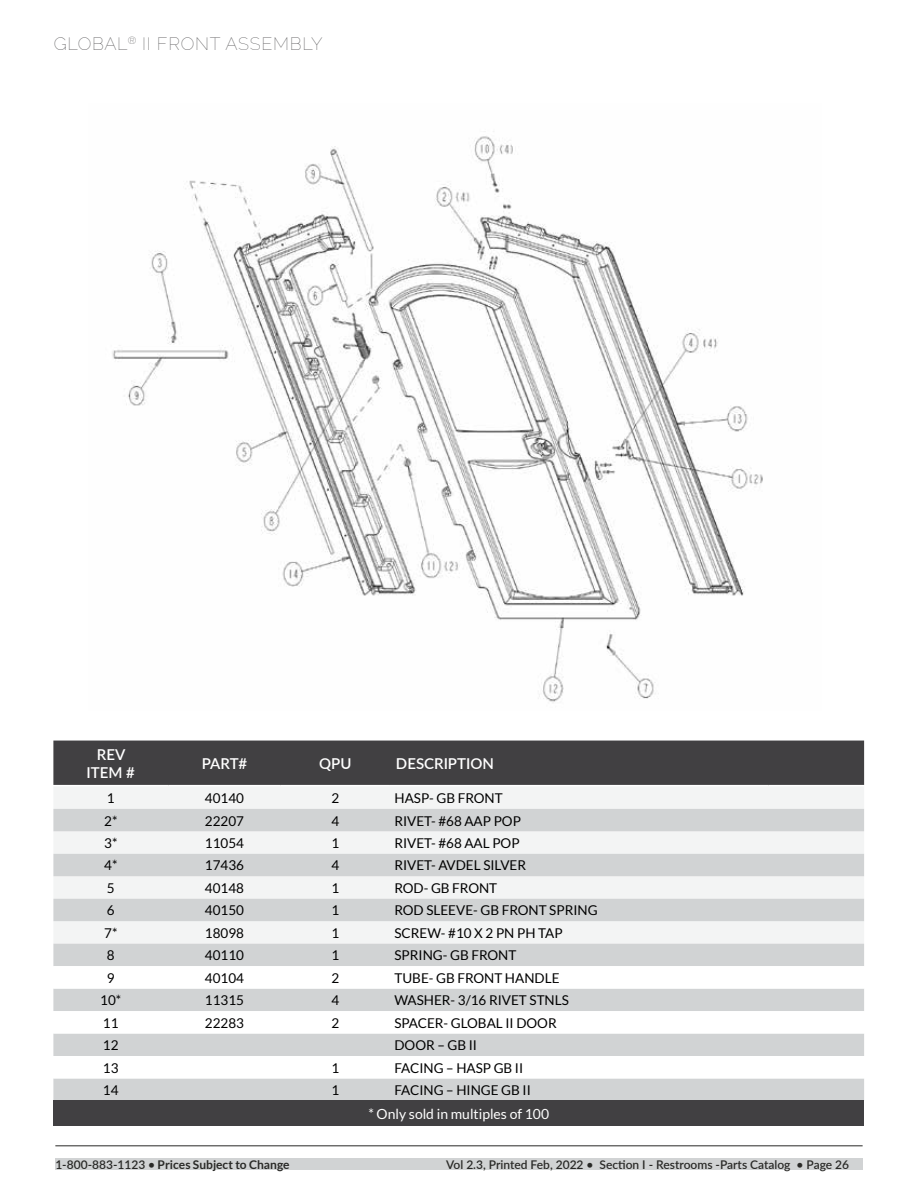
<style>
.page{position:relative;width:918px;height:1188px;background:#fff}
.page>*{position:absolute;margin:0;border:0;box-sizing:border-box;transform-origin:0 0}
.t1{font:800 18px "Raleway";letter-spacing:.04em;color:#414042}
.t2{font:600 15px/18px "Lato";color:#fff;text-align:center}
.t3{font:13.95px "Lato";color:#fff}
.t4{font:13.5px "Lato";color:#000}
.t5{font:600 12px "Lato";color:#292927}
.t6{font:700 12px "Lato";color:#292927}
.s1{font-weight:600}
</style>
<div class="page">
<div style="left:55px;top:1158px;width:808px;height:11px;background:#d1d3d4"></div>
<hr style="left:55px;top:1146px;width:808px;height:1px;background:#292927">
<div style="left:53px;top:741px;width:811px;height:44px;background:#414042"></div>
<div style="left:53px;top:787px;width:811px;height:22px;background:#f3f4f4"></div>
<svg style="left:53px;top:809px;width:811px;height:292px;fill:#d1d3d4"></svg>
<svg style="left:53px;top:966px;width:811px;height:112px"></svg>
<div style="left:53px;top:1101px;width:811px;height:25px;background:#414042"></div>
<img style="left:112px;top:131px;width:651px;height:572px">
<h1 class="t1" style="left:54px;top:29px;width:271px">GLOBAL<sup>®</sup> II FRONT ASSEMBLY</h1>
<p class="t2" style="left:87px;top:745px;width:50px">REV<br>ITEM #</p>
<p class="t2" style="left:202px;top:754px;width:47px">PART#</p>
<p class="t2" style="left:319px;top:754px;width:34px">QPU</p>
<p class="t2" style="left:396px;top:754px;width:99px">DESCRIPTION</p>
<p class="t4" style="left:107px;top:791px;width:9px">1</p>
<p class="t4" style="left:205px;top:791px;width:41px">40140</p>
<p class="t4" style="left:331px;top:791px;width:9px">2</p>
<p class="t4" style="left:394px;top:791px;width:110px">HASP- GB FRONT</p>
<p class="t4" style="left:104px;top:813px;width:15px">2*</p>
<p class="t4" style="left:205px;top:813px;width:41px">22207</p>
<p class="t4" style="left:331px;top:813px;width:9px">4</p>
<p class="t4" style="left:394px;top:813px;width:128px">RIVET- #68 AAP POP</p>
<p class="t4" style="left:104px;top:836px;width:15px">3*</p>
<p class="t4" style="left:205px;top:836px;width:41px">11054</p>
<p class="t4" style="left:331px;top:836px;width:9px">1</p>
<p class="t4" style="left:394px;top:836px;width:127px">RIVET- #68 AAL POP</p>
<p class="t4" style="left:104px;top:858px;width:15px">4*</p>
<p class="t4" style="left:205px;top:858px;width:41px">17436</p>
<p class="t4" style="left:331px;top:858px;width:9px">4</p>
<p class="t4" style="left:394px;top:858px;width:133px">RIVET- AVDEL SILVER</p>
<p class="t4" style="left:107px;top:881px;width:9px">5</p>
<p class="t4" style="left:205px;top:881px;width:41px">40148</p>
<p class="t4" style="left:331px;top:881px;width:9px">1</p>
<p class="t4" style="left:394px;top:881px;width:104px">ROD- GB FRONT</p>
<p class="t4" style="left:107px;top:903px;width:9px">6</p>
<p class="t4" style="left:205px;top:903px;width:41px">40150</p>
<p class="t4" style="left:331px;top:903px;width:9px">1</p>
<p class="t4" style="left:394px;top:903px;width:205px">ROD SLEEVE- GB FRONT SPRING</p>
<p class="t4" style="left:104px;top:925px;width:15px">7*</p>
<p class="t4" style="left:205px;top:925px;width:41px">18098</p>
<p class="t4" style="left:331px;top:925px;width:9px">1</p>
<p class="t4" style="left:394px;top:925px;width:170px">SCREW- #10 X 2 PN PH TAP</p>
<p class="t4" style="left:107px;top:948px;width:9px">8</p>
<p class="t4" style="left:205px;top:948px;width:41px">40110</p>
<p class="t4" style="left:331px;top:948px;width:9px">1</p>
<p class="t4" style="left:394px;top:948px;width:123px">SPRING- GB FRONT</p>
<p class="t4" style="left:107px;top:970px;width:9px">9</p>
<p class="t4" style="left:205px;top:970px;width:41px">40104</p>
<p class="t4" style="left:331px;top:970px;width:9px">2</p>
<p class="t4" style="left:394px;top:970px;width:167px">TUBE- GB FRONT HANDLE</p>
<p class="t4" style="left:100px;top:993px;width:23px">10*</p>
<p class="t4" style="left:205px;top:993px;width:41px">11315</p>
<p class="t4" style="left:331px;top:993px;width:9px">4</p>
<p class="t4" style="left:394px;top:993px;width:176px">WASHER- 3/16 RIVET STNLS</p>
<p class="t4" style="left:103px;top:1015px;width:17px">11</p>
<p class="t4" style="left:205px;top:1015px;width:41px">22283</p>
<p class="t4" style="left:331px;top:1015px;width:9px">2</p>
<p class="t4" style="left:394px;top:1015px;width:164px">SPACER- GLOBAL II DOOR</p>
<p class="t4" style="left:103px;top:1038px;width:17px">12</p>
<p class="t4" style="left:394px;top:1038px;width:84px">DOOR – GB II</p>
<p class="t4" style="left:103px;top:1060px;width:17px">13</p>
<p class="t4" style="left:332px;top:1060px;width:9px">1</p>
<p class="t4" style="left:394px;top:1060px;width:130px">FACING – HASP GB II</p>
<p class="t4" style="left:103px;top:1083px;width:17px">14</p>
<p class="t4" style="left:332px;top:1083px;width:9px">1</p>
<p class="t4" style="left:394px;top:1083px;width:138px">FACING – HINGE GB II</p>
<p class="t3" style="left:368px;top:1106px;width:182px">* Only sold in multiples of 100</p>
<p class="t6" style="left:55px;top:1157px;width:236px"><span class="s1">1-800-883-1123 •</span> Prices Subject to Change</p>
<p class="t5" style="left:446px;top:1155px;width:404px">Vol 2.3, Printed Feb, 2022 • Section I - Restrooms -Parts Catalog • Page 26</p>
</div>
